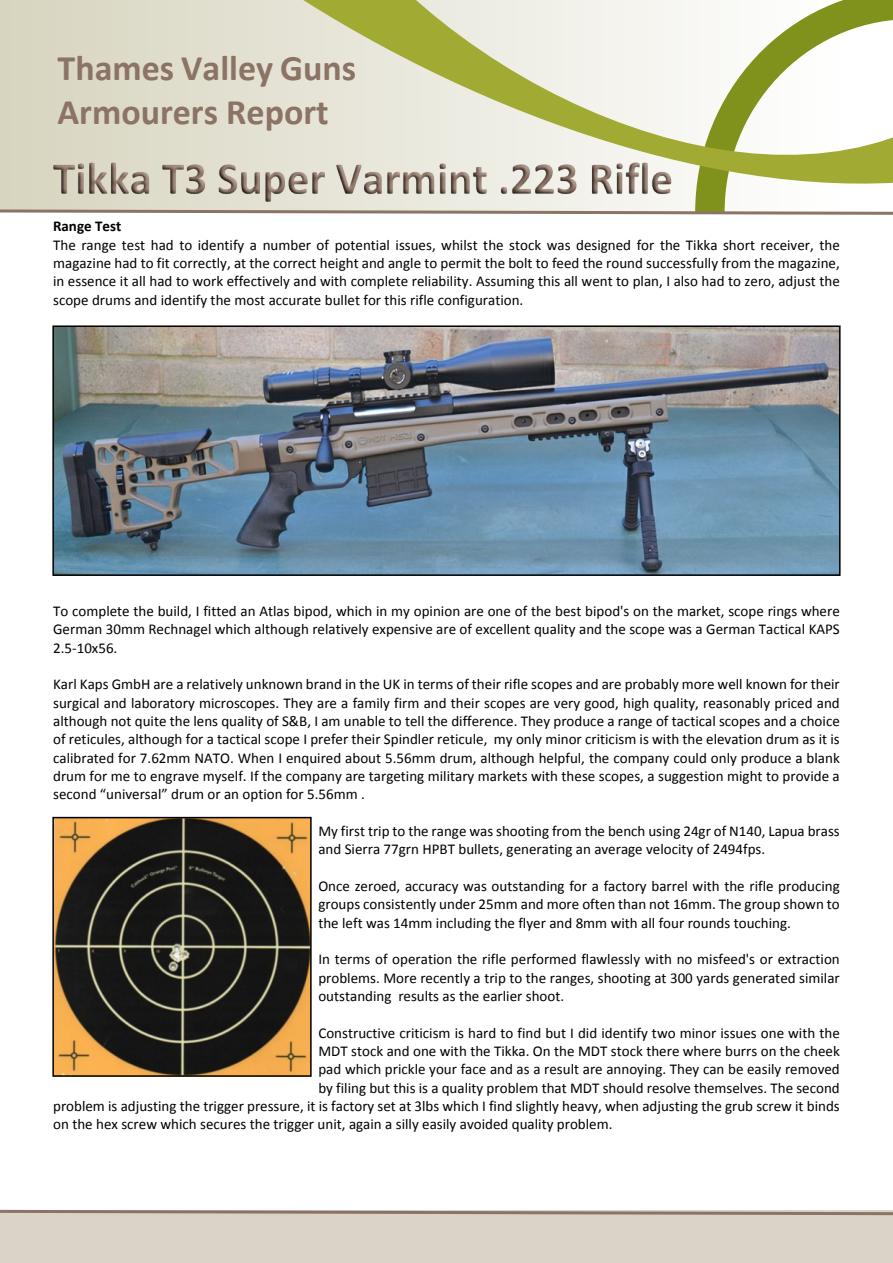
<style>
.page{position:relative;width:893px;height:1263px;background:#fff}
.page>*{position:absolute;margin:0;border:0;box-sizing:border-box;transform-origin:0 0}
.t1{font:700 36px/44px "Calibri";color:#8b7365}
.t2{font:15px/18.3px "Calibri";color:#000;text-align:justify}
.t3{font:700 15px "Calibri";color:#000}
</style>
<div class="page">
<svg style="left:0;top:0;width:893px;height:215px"></svg>
<img style="left:53px;top:148px;width:638px;height:57px">
<div style="left:0;top:1210px;width:893px;height:53px;background:#dad3c7"></div>
<svg style="left:0;top:1209px;width:893px;height:7px"></svg>
<img style="left:55px;top:328px;width:783px;height:245px">
<div style="left:52px;top:325px;width:789px;height:251px;border:2px solid #000"></div>
<img style="left:55px;top:820px;width:254px;height:254px">
<div style="left:52px;top:817px;width:260px;height:260px;border:2px solid #000"></div>
<h1 class="t1" style="left:58px;top:49px;width:300px">Thames Valley Guns<br>Armourers Report</h1>
<p class="t3" style="left:53px;top:220px;width:70px">Range Test</p>
<p class="t2" style="left:53px;top:237px;width:788px">The range test had to identify a number of potential issues, whilst the stock was designed for the Tikka short receiver, the magazine had to fit correctly, at the correct height and angle to permit the bolt to feed the round successfully from the magazine, in essence it all had to work effectively and with complete reliability. Assuming this all went to plan, I also had to zero, adjust the scope drums and identify the most accurate bullet for this rifle configuration.</p>
<p class="t2" style="left:53px;top:603px;width:788px">To complete the build, I fitted an Atlas bipod, which in my opinion are one of the best bipod's on the market, scope rings where German 30mm Rechnagel which although relatively expensive are of excellent quality and the scope was a German Tactical KAPS 2.5-10x56.</p>
<p class="t2" style="left:53px;top:676px;width:788px">Karl Kaps GmbH are a relatively unknown brand in the UK in terms of their rifle scopes and are probably more well known for their surgical and laboratory microscopes. They are a family firm and their scopes are very good, high quality, reasonably priced and although not quite the lens quality of S&amp;B, I am unable to tell the difference. They produce a range of tactical scopes and a choice of reticules, although for a tactical scope I prefer their Spindler reticule, my only minor criticism is with the elevation drum as it is calibrated for 7.62mm NATO. When I enquired about 5.56mm drum, although helpful, the company could only produce a blank drum for me to engrave myself. If the company are targeting military markets with these scopes, a suggestion might to provide a second “universal” drum or an option for 5.56mm .</p>
<p class="t2" style="left:318px;top:823px;width:523px">My first trip to the range was shooting from the bench using 24gr of N140, Lapua brass and Sierra 77grn HPBT bullets, generating an average velocity of 2494fps.</p>
<p class="t2" style="left:318px;top:878px;width:523px">Once zeroed, accuracy was outstanding for a factory barrel with the rifle producing groups consistently under 25mm and more often than not 16mm. The group shown to the left was 14mm including the flyer and 8mm with all four rounds touching.</p>
<p class="t2" style="left:318px;top:951px;width:523px">In terms of operation the rifle performed flawlessly with no misfeed's or extraction problems. More recently a trip to the ranges, shooting at 300 yards generated similar outstanding results as the earlier shoot.</p>
<p class="t2" style="left:318px;top:1025px;width:523px">Constructive criticism is hard to find but I did identify two minor issues one with the</p>
<p class="t2" style="left:318px;top:1043px;width:523px">MDT stock and one with the Tikka. On the MDT stock there where burrs on the cheek</p>
<p class="t2" style="left:318px;top:1061px;width:523px">pad which prickle your face and as a result are annoying. They can be easily removed</p>
<p class="t2" style="left:318px;top:1080px;width:523px">by filing but this is a quality problem that MDT should resolve themselves. The second</p>
<p class="t2" style="left:53px;top:1098px;width:788px">problem is adjusting the trigger pressure, it is factory set at 3lbs which I find slightly heavy, when adjusting the grub screw it binds</p>
<p class="t2" style="left:53px;top:1116px;width:561px">on the hex screw which secures the trigger unit, again a silly easily avoided quality problem.</p>
</div>
